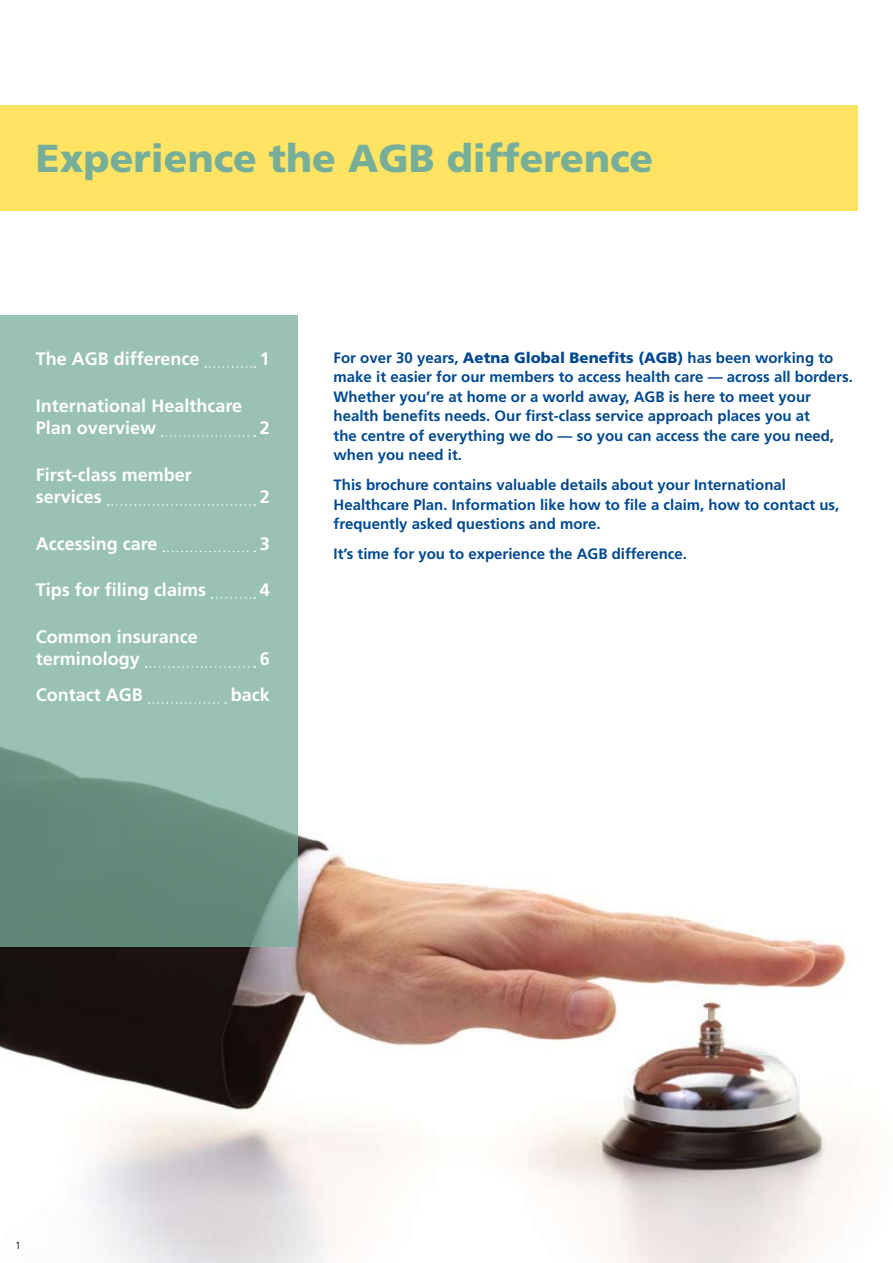
<style>
.page{position:relative;width:893px;height:1263px;background:#fff}
.page>*{position:absolute;margin:0;border:0;box-sizing:border-box;transform-origin:0 0}
.t1{font:900 39px "Frutiger LT Std";color:#77ae99}
.t2{font:700 18px/22.5px "Frutiger LT Std";color:#fff}
.t3{font:700 15px/19.5px "Frutiger LT Std";color:#004990}
.t4{font:300 10.5px "Frutiger LT Std";color:#000}
.s1{font-weight:900}
</style>
<div class="page">
<img style="left:0;top:834px;width:869px;height:429px">
<svg style="left:0;top:316px;width:298px;height:631px;fill:#99c2b2"></svg>
<svg style="left:205px;top:366px;width:50px;height:2px"></svg>
<svg style="left:162px;top:435px;width:93px;height:2px"></svg>
<svg style="left:108px;top:504px;width:147px;height:2px"></svg>
<svg style="left:163px;top:551px;width:92px;height:1px"></svg>
<svg style="left:212px;top:597px;width:43px;height:2px"></svg>
<svg style="left:146px;top:666px;width:109px;height:2px"></svg>
<svg style="left:149px;top:702px;width:77px;height:2px"></svg>
<div style="left:0;top:105px;width:857px;height:105px;background:#ffe363"></div>
<h1 class="t1" style="left:36px;top:135px;width:619px">Experience the AGB difference</h1>
<p class="t2" style="left:36px;top:348px;width:165px">The AGB difference</p>
<p class="t2" style="left:260px;top:348px;width:12px">1</p>
<p class="t2" style="left:36px;top:394px;width:208px">International Healthcare<br>Plan overview</p>
<p class="t2" style="left:260px;top:417px;width:12px">2</p>
<p class="t2" style="left:36px;top:463px;width:158px">First-class member services</p>
<p class="t2" style="left:260px;top:486px;width:12px">2</p>
<p class="t2" style="left:36px;top:532px;width:123px">Accessing care</p>
<p class="t2" style="left:260px;top:532px;width:12px">3</p>
<p class="t2" style="left:36px;top:579px;width:172px">Tips for filing claims</p>
<p class="t2" style="left:260px;top:579px;width:12px">4</p>
<p class="t2" style="left:36px;top:625px;width:163px">Common insurance terminology</p>
<p class="t2" style="left:260px;top:648px;width:12px">6</p>
<p class="t2" style="left:36px;top:684px;width:108px">Contact AGB</p>
<p class="t2" style="left:231px;top:684px;width:41px">back</p>
<p class="t3" style="left:334px;top:348px;width:521px">For over 30 years, <span class="s1">Aetna Global Benefits (AGB)</span> has been working to make it easier for our members to access health care — across all borders.<br>Whether you’re at home or a world away, AGB is here to meet your health benefits needs. Our first-class service approach places you at<br>the centre of everything we do — so you can access the care you need, when you need it.</p>
<p class="t3" style="left:334px;top:475px;width:507px">This brochure contains valuable details about your International<br>Healthcare Plan. Information like how to file a claim, how to contact us, frequently asked questions and more.</p>
<p class="t3" style="left:334px;top:544px;width:355px">It’s time for you to experience the AGB difference.</p>
<p class="t4" style="left:15px;top:1239px;width:7px">1</p>
</div>
